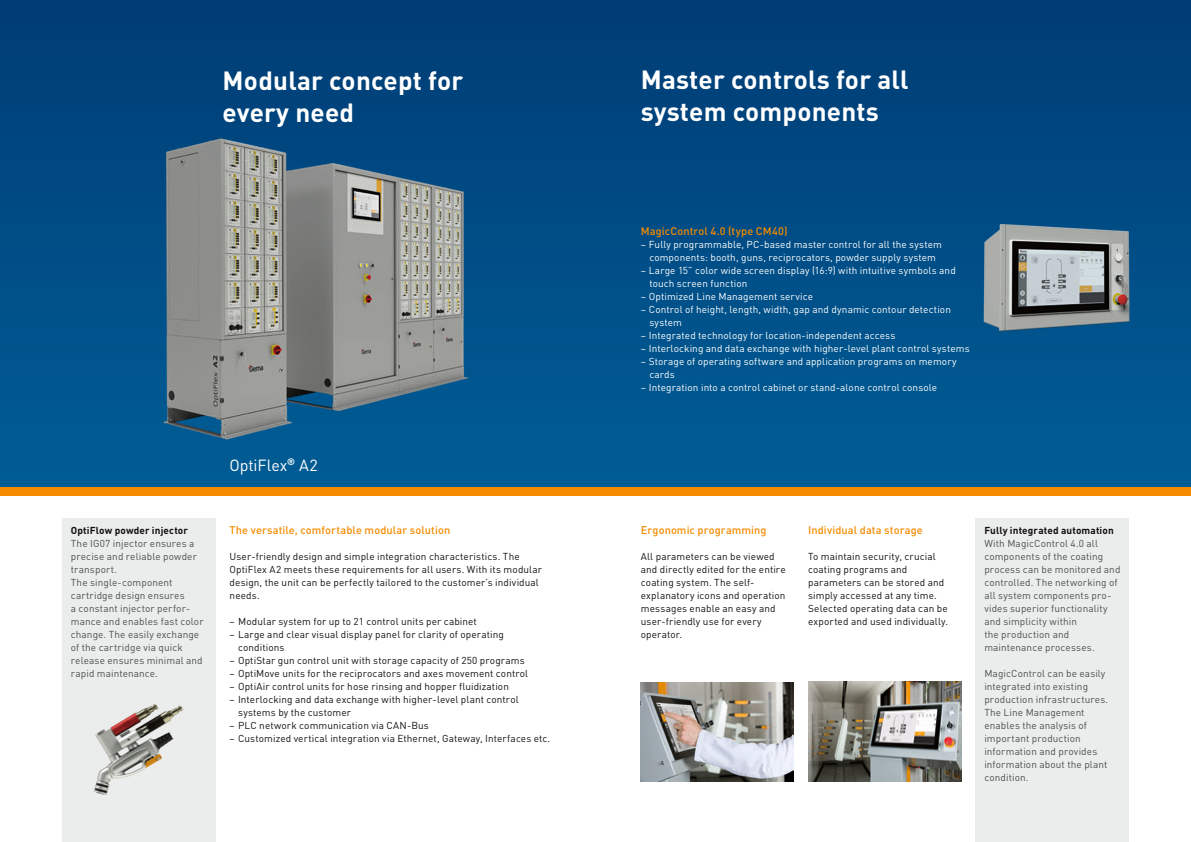
<style>
.page{position:relative;width:1191px;height:842px;background:#fff}
.page>*{position:absolute;margin:0;border:0;box-sizing:border-box;transform-origin:0 0}
.t1{font:700 26px/32px "DIN Pro";letter-spacing:.01em;color:#fff}
.t2{font:16px "DIN Pro";letter-spacing:-.005em;color:#fff}
.t3{font:500 11px "DIN Pro";letter-spacing:.005em;color:#f58b00}
.t4{font:10px/13px "DIN Pro";letter-spacing:.01em;color:#11110f}
.t5{font:10px/13px "DIN Pro";letter-spacing:.01em;color:#4d4f4e}
.t6{font:10px/13px "DIN Pro";letter-spacing:.01em;color:#fff}
.t7{font:700 10px "DIN Pro";letter-spacing:.015em;color:#11110f}
</style>
<div class="page">
<div style="left:0;top:0;width:604px;height:491px;background:linear-gradient(to bottom,#003c75,#005d96)"></div>
<div style="left:587px;top:0;width:604px;height:491px;background:linear-gradient(to bottom,#003c75,#005d96)"></div>
<div style="left:587px;top:487px;width:604px;height:8px;background:#f58b00"></div>
<div style="left:0;top:487px;width:604px;height:8px;background:#f58b00"></div>
<img style="left:977px;top:221px;width:158px;height:113px">
<div style="left:975px;top:518px;width:154px;height:324px;background:#ebecec"></div>
<div style="left:62px;top:518px;width:153px;height:324px;background:#ebecec"></div>
<img style="left:641px;top:682px;width:153px;height:99px">
<img style="left:808px;top:682px;width:153px;height:99px">
<img style="left:150px;top:121px;width:326px;height:326px">
<img style="left:94px;top:703px;width:90px;height:92px">
<h1 class="t1" style="left:223px;top:62px;width:242px">Modular concept for every need</h1>
<h1 class="t1" style="left:641px;top:61px;width:269px">Master controls for all system components</h1>
<p class="t7" style="left:71px;top:522px;width:119px">OptiFlow powder injector</p>
<p class="t5" style="left:71px;top:536px;width:134px">The IG07 injector ensures a precise and reliable powder transport.<br>The single-component cartridge design ensures<br>a constant injector perfor&shy;mance and enables fast color change. The easily exchange of the cartridge via quick release ensures minimal and rapid maintenance.</p>
<h2 class="t2" style="left:229px;top:452px;width:90px">OptiFlex<sup>®</sup> A2</h2>
<p class="t3" style="left:230px;top:521px;width:222px">The versatile, comfortable modular solution</p>
<p class="t4" style="left:230px;top:549px;width:314px">User-friendly design and simple integration characteristics. The OptiFlex A2 meets these requirements for all users. With its modular design, the unit can be perfectly tailored to the customer’s individual needs.</p>
<p class="t4" style="left:230px;top:614px;width:249px">– Modular system for up to 21 control units per cabinet</p>
<p class="t4" style="left:238px;top:627px;width:267px;text-indent:-8px">– Large and clear visual display panel for clarity of operating conditions</p>
<p class="t4" style="left:230px;top:653px;width:297px">– OptiStar gun control unit with storage capacity of 250 programs</p>
<p class="t4" style="left:230px;top:666px;width:300px">– OptiMove units for the reciprocators and axes movement control</p>
<p class="t4" style="left:230px;top:679px;width:281px">– OptiAir control units for hose rinsing and hopper fluidization</p>
<p class="t4" style="left:238px;top:692px;width:282px;text-indent:-8px">– Interlocking and data exchange with higher-level plant control systems by the customer</p>
<p class="t4" style="left:230px;top:718px;width:201px">– PLC network communication via CAN-Bus</p>
<p class="t4" style="left:230px;top:731px;width:322px">– Customized vertical integration via Ethernet, Gateway, Interfaces etc.</p>
<p class="t3" style="left:641px;top:222px;width:148px">MagicControl 4.0 (type CM40)</p>
<p class="t6" style="left:641px;top:237px;width:302px;text-align:center">– Fully programmable, PC-based master control for all the system components: booth, guns, reciprocators, powder supply system</p>
<p class="t6" style="left:649px;top:263px;width:308px;text-indent:-8px">– Large 15” color wide screen display (16:9) with intuitive symbols and touch screen function</p>
<p class="t6" style="left:641px;top:289px;width:174px">– Optimized Line Management service</p>
<p class="t6" style="left:649px;top:302px;width:303px;text-indent:-8px">– Control of height, length, width, gap and dynamic contour detection system</p>
<p class="t6" style="left:641px;top:328px;width:256px">– Integrated technology for location-independent access</p>
<p class="t6" style="left:641px;top:341px;width:330px">– Interlocking and data exchange with higher-level plant control systems</p>
<p class="t6" style="left:649px;top:354px;width:309px;text-indent:-8px">– Storage of operating software and application programs on memory cards</p>
<p class="t6" style="left:641px;top:380px;width:298px">– Integration into a control cabinet or stand-alone control console</p>
<p class="t3" style="left:641px;top:521px;width:127px">Ergonomic programming</p>
<p class="t4" style="left:641px;top:549px;width:146px">All parameters can be viewed and directly edited for the entire coating system. The self&shy;explanatory icons and operation messages enable an easy and user-friendly use for every operator.</p>
<p class="t3" style="left:808px;top:521px;width:116px">Individual data storage</p>
<p class="t4" style="left:808px;top:549px;width:141px">To maintain security, crucial coating programs and parameters can be stored and simply accessed at any time.<br>Selected operating data can be exported and used individually.</p>
<p class="t7" style="left:984px;top:522px;width:131px">Fully integrated automation</p>
<p class="t5" style="left:984px;top:536px;width:138px">With MagicControl 4.0 all components of the coating process can be monitored and controlled. The networking of all system components pro&shy;vides superior functionality and simplicity within<br>the production and maintenance processes.</p>
<p class="t5" style="left:984px;top:666px;width:125px">MagicControl can be easily integrated into existing production infrastructures.<br>The Line Management enables the analysis of important production information and provides information about the plant condition.</p>
</div>
